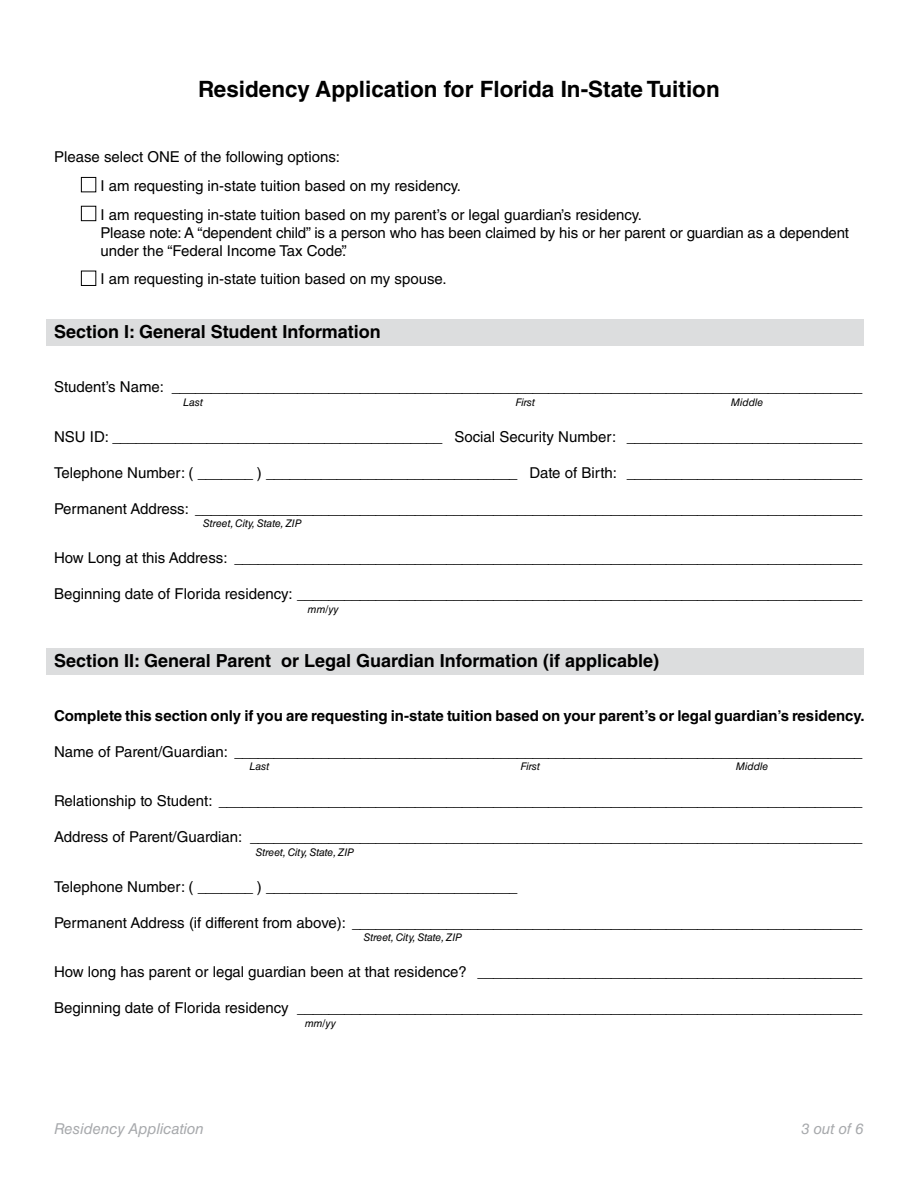
<style>
.page{position:relative;width:918px;height:1188px;background:#fff}
.page>*{position:absolute;margin:0;border:0;box-sizing:border-box;transform-origin:0 0}
.t1{font:700 22.5px "Helvetica LT Std";color:#000}
.t2{font:700 18px "Helvetica LT Std";color:#000}
.t3{font:15px/28.8px "Helvetica LT Std";color:#000}
.t4{font:700 15px "Helvetica LT Std";color:#000}
.t5{font:italic 15px "Helvetica LT Std";color:#a7a9ac}
.t6{font:italic 10.5px "Helvetica LT Std";color:#000}
</style>
<div class="page">
<div style="left:47px;top:648px;width:817px;height:26px;background:#dcddde"></div>
<div style="left:47px;top:320px;width:817px;height:26px;background:#dcddde"></div>
<div style="left:81px;top:177px;width:15px;height:15px;border:1px solid #000"></div>
<div style="left:81px;top:206px;width:15px;height:15px;border:1px solid #000"></div>
<div style="left:81px;top:271px;width:15px;height:15px;border:1px solid #000"></div>
<h1 class="t1" style="left:198px;top:76px;width:523px">Residency Application for Florida In-State Tuition</h1>
<p class="t3" style="left:100px;top:142px;width:543px;text-indent:-46px">Please select ONE of the following options:<br>I am requesting in-state tuition based on my residency.<br>I am requesting in-state tuition based on my parent’s or legal guardian’s residency.</p>
<p class="t3" style="left:100px;top:223px;width:750px;line-height:18px">Please note: A “dependent child” is a person who has been claimed by his or her parent or guardian as a dependent under the “Federal Income Tax Code”.</p>
<p class="t3" style="left:100px;top:265px;width:348px">I am requesting in-state tuition based on my spouse.</p>
<p class="t2" style="left:54px;top:321px;width:328px">Section I: General Student Information</p>
<p class="t3" style="left:54px;top:373px;width:810px">Student’s Name: ________________________________________________________________________________________</p>
<p class="t6" style="left:183px;top:396px;width:21px">Last</p>
<p class="t6" style="left:515px;top:396px;width:21px">First</p>
<p class="t6" style="left:731px;top:396px;width:34px">Middle</p>
<p class="t3" style="left:54px;top:422px;width:810px">NSU ID: __________________________________________ Social Security Number: ______________________________</p>
<p class="t3" style="left:54px;top:458px;width:810px">Telephone Number: ( _______ ) ________________________________ Date of Birth: ______________________________</p>
<p class="t3" style="left:54px;top:494px;width:810px">Permanent Address: _____________________________________________________________________________________</p>
<p class="t6" style="left:203px;top:518px;width:100px">Street, City, State, ZIP</p>
<p class="t3" style="left:54px;top:544px;width:810px">How Long at this Address: ________________________________________________________________________________</p>
<p class="t3" style="left:54px;top:580px;width:810px">Beginning date of Florida residency: ________________________________________________________________________</p>
<p class="t6" style="left:308px;top:603px;width:32px">mm/yy</p>
<p class="t2" style="left:54px;top:650px;width:607px">Section II: General Parent or Legal Guardian Information (if applicable)</p>
<p class="t4" style="left:54px;top:706px;width:812px">Complete this section only if you are requesting in-state tuition based on your parent’s or legal guardian’s residency.</p>
<p class="t3" style="left:54px;top:737px;width:810px">Name of Parent/Guardian: ________________________________________________________________________________</p>
<p class="t6" style="left:250px;top:761px;width:21px">Last</p>
<p class="t6" style="left:520px;top:761px;width:21px">First</p>
<p class="t6" style="left:736px;top:761px;width:34px">Middle</p>
<p class="t3" style="left:54px;top:787px;width:810px">Relationship to Student: __________________________________________________________________________________</p>
<p class="t3" style="left:54px;top:823px;width:810px">Address of Parent/Guardian: ______________________________________________________________________________</p>
<p class="t6" style="left:255px;top:846px;width:100px">Street, City, State, ZIP</p>
<p class="t3" style="left:54px;top:872px;width:465px">Telephone Number: ( _______ ) ________________________________</p>
<p class="t3" style="left:54px;top:908px;width:810px">Permanent Address (if different from above): _________________________________________________________________</p>
<p class="t6" style="left:363px;top:932px;width:100px">Street, City, State, ZIP</p>
<p class="t3" style="left:54px;top:958px;width:810px">How long has parent or legal guardian been at that residence? _________________________________________________</p>
<p class="t3" style="left:54px;top:994px;width:810px">Beginning date of Florida residency ________________________________________________________________________</p>
<p class="t6" style="left:305px;top:1017px;width:32px">mm/yy</p>
<p class="t5" style="left:54px;top:1120px;width:151px">Residency Application</p>
<p class="t5" style="left:801px;top:1120px;width:64px">3 out of 6</p>
</div>
